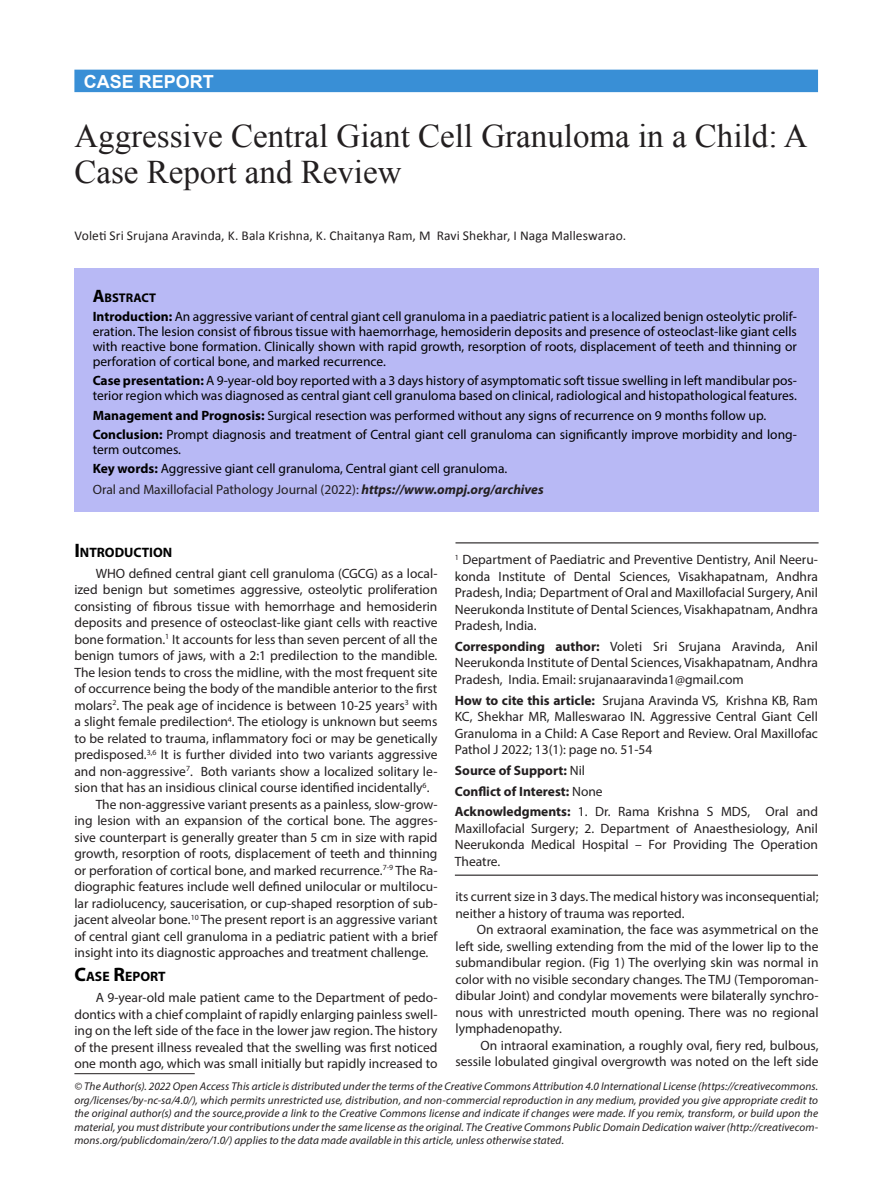
<style>
.page{position:relative;width:893px;height:1191px;background:#fff}
.page>*{position:absolute;margin:0;border:0;box-sizing:border-box;transform-origin:0 0}
._001_Title{font:33px/36px "Times New Roman";color:#231f20}
.t1{font:700 18px "Arial";color:#fff}
.subhead{font:700 13.65px "Myriad Pro";color:#000}
.Heading_1{font:13.5px/16.5px "Myriad Pro";color:#231f20;text-align:justify}
.t2{font:13.5px/15px "Myriad Pro";color:#000}
.Running_Author{font:13.5px "Calibri";letter-spacing:.005em;color:#231f20}
.t3{font:700 13.5px "Myriad Pro";color:#231f20}
.t4{font:700 12.6px "Myriad Pro";color:#000}
.Running_Author-2{font:italic 11.25px/13.5px "Myriad Pro";letter-spacing:.01em;color:#231f20;text-align:justify}
.s1{font-size:18px}
.s2{font-weight:700}
.s3{font-weight:700;font-style:italic}
.s4{font-size:19.5px}
.s5{font-style:italic}
.s6{font-weight:400}
</style>
<div class="page">
<div style="left:74px;top:70px;width:744px;height:22px;background:#398fd6"></div>
<div style="left:74px;top:268px;width:745px;height:244px;background:#b8b9f5"></div>
<hr style="left:455px;top:542px;width:364px;height:1px;background:#231f20">
<hr style="left:455px;top:874px;width:363px;height:1px;background:#231f20">
<hr style="left:74px;top:1073px;width:121px;height:1px;background:#231f20">
<h2 class="t1" style="left:84px;top:70px;width:132px">CASE REPORT</h2>
<p class="_001_Title" style="left:74px;top:118px;width:735px">Aggressive Central Giant Cell Granuloma in a Child: A<br>Case Report and Review</p>
<p class="Running_Author" style="left:74px;top:227px;width:553px">Voleti Sri Srujana Aravinda, K. Bala Krishna, K. Chaitanya Ram, M Ravi Shekhar, I Naga Malleswarao.</p>
<p class="t4" style="left:93px;top:289px;width:65px"><span class="s1">A</span>BSTRACT</p>
<p class="t2" style="left:93px;top:309px;width:706px;text-align:justify"><span class="s2">Introduction:</span> An aggressive variant of central giant cell granuloma in a paediatric patient is a localized benign osteolytic prolif&shy;eration. The lesion consist of fibrous tissue with haemorrhage, hemosiderin deposits and presence of osteoclast-like giant cells with reactive bone formation. Clinically shown with rapid growth, resorption of roots, displacement of teeth and thinning or perforation of cortical bone, and marked recurrence.</p>
<p class="t2" style="left:93px;top:373px;width:706px"><span class="s2">Case presentation:</span> A 9-year-old boy reported with a 3 days history of asymptomatic soft tissue swelling in left mandibular pos&shy;terior region which was diagnosed as central giant cell granuloma based on clinical, radiological and histopathological features.</p>
<p class="t2" style="left:93px;top:407px;width:675px"><span class="s2">Management and Prognosis:</span> Surgical resection was performed without any signs of recurrence on 9 months follow up.</p>
<p class="t2" style="left:93px;top:427px;width:706px"><span class="s2">Conclusion:</span> Prompt diagnosis and treatment of Central giant cell granuloma can significantly improve morbidity and long&shy;term outcomes.</p>
<p class="t2" style="left:93px;top:461px;width:416px"><span class="s2">Key words:</span> Aggressive giant cell granuloma, Central giant cell granuloma.</p>
<p class="Heading_1" style="left:93px;top:481px;width:452px">Oral and Maxillofacial Pathology Journal (2022): <span class="s3">https://www.ompj.org/archives</span></p>
<p class="subhead" style="left:74px;top:543px;width:99px"><span class="s4">I</span>NTRODUCTION</p>
<p class="Heading_1" style="left:74px;top:565px;width:365px;text-indent:21px">WHO defined central giant cell granuloma (CGCG) as a local&shy;ized benign but sometimes aggressive, osteolytic proliferation consisting of fibrous tissue with hemorrhage and hemosiderin deposits and presence of osteoclast-like giant cells with reactive bone formation.<sup>1</sup> It accounts for less than seven percent of all the benign tumors of jaws, with a 2:1 predilection to the mandible.<br>The lesion tends to cross the midline, with the most frequent site of occurrence being the body of the mandible anterior to the first molars<sup>2</sup>. The peak age of incidence is between 10-25 years<sup>3</sup> with a slight female predilection<sup>4</sup>. The etiology is unknown but seems to be related to trauma, inflammatory foci or may be genetically predisposed.<sup>3,6</sup> It is further divided into two variants aggressive and non-aggressive<sup>7</sup>. Both variants show a localized solitary le&shy;sion that has an insidious clinical course identified incidentally<sup>6</sup>.</p>
<p class="Heading_1" style="left:74px;top:796px;width:365px;text-indent:21px">The non-aggressive variant presents as a painless, slow-grow&shy;ing lesion with an expansion of the cortical bone. The aggres&shy;sive counterpart is generally greater than 5 cm in size with rapid growth, resorption of roots, displacement of teeth and thinning or perforation of cortical bone, and marked recurrence.<sup>7-9</sup> The Ra&shy;diographic features include well defined unilocular or multilocu&shy;lar radiolucency, saucerisation, or cup-shaped resorption of sub&shy;jacent alveolar bone.<sup>10</sup> The present report is an aggressive variant of central giant cell granuloma in a pediatric patient with a brief insight into its diagnostic approaches and treatment challenge.</p>
<p class="subhead" style="left:74px;top:968px;width:93px"><span class="s4">C</span>ASE <span class="s4">R</span>EPORT</p>
<p class="Heading_1" style="left:74px;top:989px;width:365px;text-indent:21px">A 9-year-old male patient came to the Department of pedo&shy;dontics with a chief complaint of rapidly enlarging painless swell&shy;ing on the left side of the face in the lower jaw region. The history of the present illness revealed that the swelling was first noticed one month ago, which was small initially but rapidly increased to</p>
<p class="Heading_1" style="left:455px;top:551px;width:365px"><sup>1</sup> Department of Paediatric and Preventive Dentistry, Anil Neeru&shy;konda Institute of Dental Sciences, Visakhapatnam, Andhra Pradesh, India; Department of Oral and Maxillofacial Surgery, Anil Neerukonda Institute of Dental Sciences, Visakhapatnam, Andhra Pradesh, India.</p>
<p class="Heading_1" style="left:455px;top:638px;width:365px"><span class="s2">Corresponding author:</span> Voleti Sri Srujana Aravinda, Anil Neerukonda Institute of Dental Sciences, Visakhapatnam, Andhra Pradesh, India. Email: srujanaaravinda1@gmail.com</p>
<p class="Heading_1" style="left:455px;top:691px;width:365px"><span class="s2">How to cite this article:</span> Srujana Aravinda VS<span class="s5">,</span> Krishna KB, Ram KC, Shekhar MR, Malleswarao IN. Aggressive Central Giant Cell Granuloma in a Child: A Case Report and Review. Oral Maxillofac Pathol J 2022; 13(1): page no. 51-54</p>
<p class="t3" style="left:455px;top:761px;width:132px">Source of Support: <span class="s6">Nil</span></p>
<p class="t3" style="left:455px;top:782px;width:149px">Conflict of Interest: <span class="s6">None</span></p>
<p class="Heading_1" style="left:455px;top:803px;width:365px"><span class="s2">Acknowledgments:</span> 1. Dr. Rama Krishna S MDS, Oral and Maxillofacial Surgery; 2. Department of Anaesthesiology, Anil Neerukonda Medical Hospital – For Providing The Operation Theatre.</p>
<p class="Heading_1" style="left:455px;top:888px;width:365px">its current size in 3 days. The medical history was inconsequential; neither a history of trauma was reported.</p>
<p class="Heading_1" style="left:455px;top:921px;width:365px;text-indent:21px">On extraoral examination, the face was asymmetrical on the left side, swelling extending from the mid of the lower lip to the submandibular region. (Fig 1) The overlying skin was normal in color with no visible secondary changes. The TMJ (Temporoman&shy;dibular Joint) and condylar movements were bilaterally synchro&shy;nous with unrestricted mouth opening. There was no regional lymphadenopathy.</p>
<p class="Heading_1" style="left:455px;top:1036px;width:365px;text-align:right">On intraoral examination, a roughly oval, fiery red, bulbous, sessile lobulated gingival overgrowth was noted on the left side</p>
<p class="Running_Author-2" style="left:74px;top:1079px;width:745px">© The Author(s). 2022 Open Access This article is distributed under the terms of the Creative Commons Attribution 4.0 International License (https://creativecommons. org/licenses/by-nc-sa/4.0/), which permits unrestricted use, distribution, and non-commercial reproduction in any medium, provided you give appropriate credit to the original author(s) and the source,provide a link to the Creative Commons license and indicate if changes were made. If you remix, transform, or build upon the material, you must distribute your contributions under the same license as the original. The Creative Commons Public Domain Dedication waiver (http://creativecom&shy;mons.org/publicdomain/zero/1.0/) applies to the data made available in this article, unless otherwise stated.</p>
</div>
